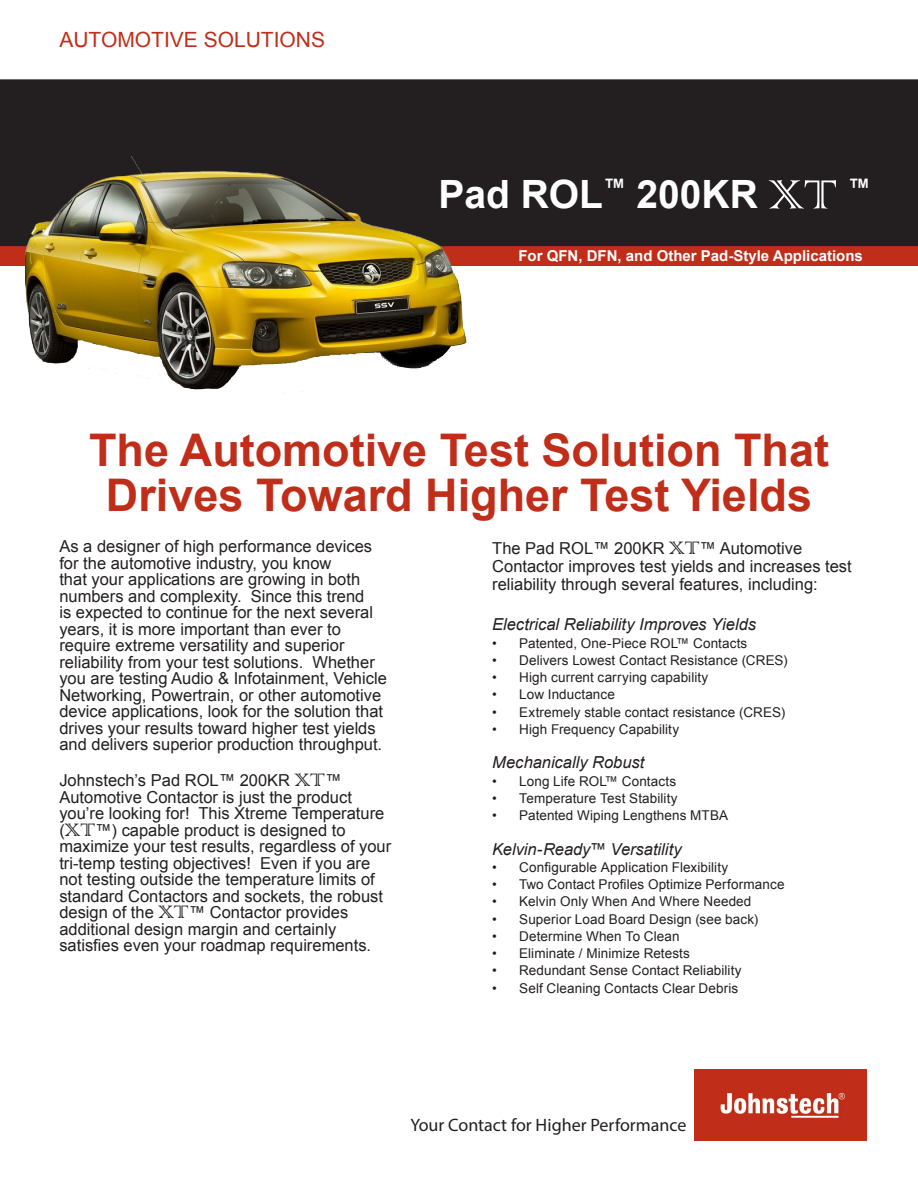
<style>
.page{position:relative;width:918px;height:1188px;background:#fff}
.page>*{position:absolute;margin:0;border:0;box-sizing:border-box;transform-origin:0 0}
.Specifications_Head{font:700 45px/45px "Arial";color:#c02d19;text-align:center}
.t1{font:700 39px "Arial";color:#fff}
.t2{font:700 22.8px "Arial";color:#fff}
.t3{font:21px "Arial";color:#c02d19}
.t4{font:18px "Myriad Pro";color:#231f20}
.Front_Body_Copy{font:16.5px/16.5px "Arial";color:#231f20}
.t5{font:italic 16.5px "Arial";color:#231f20}
.t6{font:700 15px "Arial";color:#fff}
.t7{font:13.5px "Arial";letter-spacing:.005em;color:#231f20}
.s1{font-family:"Colonna";font-weight:400;font-size:54px}
.s2{font-family:"Colonna";font-size:24px}
</style>
<div class="page">
<div style="left:0;top:234px;width:918px;height:32px;background:#c02d19"></div>
<div style="left:0;top:79px;width:918px;height:167px;background:#231f20"></div>
<img style="left:694px;top:1070px;width:173px;height:70px">
<img style="left:25px;top:157px;width:442px;height:236px">
<p class="t3" style="left:59px;top:26px;width:267px">AUTOMOTIVE SOLUTIONS</p>
<p class="t1" style="left:438px;top:169px;width:400px">Pad ROL<sup>™</sup> 200KR <span class="s1">XT</span></p>
<p class="t2" style="left:848px;top:172px;width:24px">™</p>
<p class="t6" style="left:518px;top:246px;width:346px">For QFN, DFN, and Other Pad-Style Applications</p>
<p class="Specifications_Head" style="left:89px;top:429px;width:742px">The Automotive Test Solution That<br>Drives Toward Higher Test Yields</p>
<p class="Front_Body_Copy" style="left:59px;top:538px;width:329px">As a designer of high performance devices for the automotive industry, you know<br>that your applications are growing in both numbers and complexity. Since this trend<br>is expected to continue for the next several years, it is more important than ever to require extreme versatility and superior reliability from your test solutions. Whether you are testing Audio &amp; Infotainment, Vehicle Networking, Powertrain, or other automotive device applications, look for the solution that drives your results toward higher test yields and delivers superior production throughput.</p>
<p class="Front_Body_Copy" style="left:59px;top:772px;width:333px">Johnstech’s Pad ROL™ 200KR <span class="s2">XT</span>™ Automotive Contactor is just the product you’re looking for! This Xtreme Temperature (<span class="s2">XT</span>™) capable product is designed to maximize your test results, regardless of your tri-temp testing objectives! Even if you are not testing outside the temperature limits of standard Contactors and sockets, the robust design of the <span class="s2">XT</span>™ Contactor provides additional design margin and certainly satisfies even your roadmap requirements.</p>
<p class="Front_Body_Copy" style="left:492px;top:540px;width:361px;line-height:18px">The Pad ROL™ 200KR <span class="s2">XT</span>™ Automotive<br>Contactor improves test yields and increases test reliability through several features, including:</p>
<p class="t5" style="left:492px;top:614px;width:265px">Electrical Reliability Improves Yields</p>
<p class="t7" style="left:492px;top:634px;width:257px">• Patented, One-Piece ROL™ Contacts</p>
<p class="t7" style="left:492px;top:651px;width:297px">• Delivers Lowest Contact Resistance (CRES)</p>
<p class="t7" style="left:492px;top:669px;width:218px">• High current carrying capability</p>
<p class="t7" style="left:492px;top:686px;width:124px">• Low Inductance</p>
<p class="t7" style="left:492px;top:703px;width:294px">• Extremely stable contact resistance (CRES)</p>
<p class="t7" style="left:492px;top:720px;width:188px">• High Frequency Capability</p>
<p class="t5" style="left:492px;top:752px;width:154px">Mechanically Robust</p>
<p class="t7" style="left:492px;top:772px;width:185px">• Long Life ROL™ Contacts</p>
<p class="t7" style="left:492px;top:789px;width:187px">• Temperature Test Stability</p>
<p class="t7" style="left:492px;top:807px;width:237px">• Patented Wiping Lengthens MTBA</p>
<p class="t5" style="left:492px;top:838px;width:191px">Kelvin-Ready™ Versatility</p>
<p class="t7" style="left:492px;top:858px;width:237px">• Configurable Application Flexibility</p>
<p class="t7" style="left:492px;top:876px;width:294px">• Two Contact Profiles Optimize Performance</p>
<p class="t7" style="left:492px;top:893px;width:261px">• Kelvin Only When And Where Needed</p>
<p class="t7" style="left:492px;top:910px;width:267px">• Superior Load Board Design (see back)</p>
<p class="t7" style="left:492px;top:927px;width:189px">• Determine When To Clean</p>
<p class="t7" style="left:492px;top:945px;width:199px">• Eliminate / Minimize Retests</p>
<p class="t7" style="left:492px;top:962px;width:251px">• Redundant Sense Contact Reliability</p>
<p class="t7" style="left:492px;top:979px;width:248px">• Self Cleaning Contacts Clear Debris</p>
<p class="t4" style="left:410px;top:1114px;width:278px">Your Contact for Higher Performance</p>
</div>
